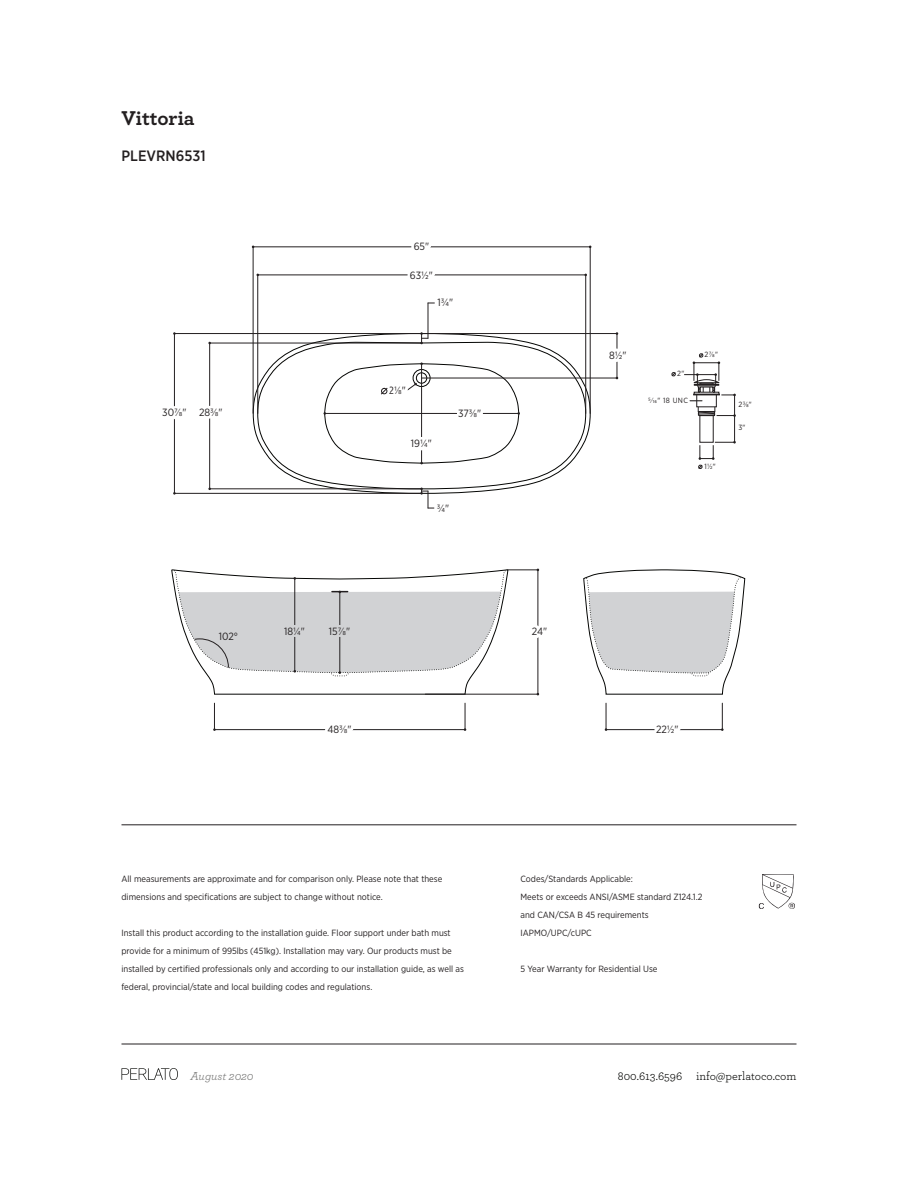
<style>
.page{position:relative;width:918px;height:1188px;background:#fff}
.page>*{position:absolute;margin:0;border:0;box-sizing:border-box;transform-origin:0 0}
.t1{font:700 21px "Archer";color:#231f20}
.t2{font:500 15px "Gotham Narrow";color:#231f20}
.t3{font:12px "Archer";color:#040503}
.t4{font:italic 12px "Archer";color:#777776}
.t5{font:10.5px "Gotham Narrow";color:#231f20}
.t6{font:9px/18px "Gotham Narrow";color:#231f20}
.t7{font:7.5px "Gotham Narrow";letter-spacing:.05em;color:#231f20}
</style>
<div class="page">
<svg style="left:759px;top:874px;width:36px;height:35px"></svg>
<hr style="left:122px;top:1044px;width:674px;height:1px;background:#231f20">
<svg style="left:122px;top:1068px;width:56px;height:12px"></svg>
<hr style="left:122px;top:825px;width:674px;height:1px;background:#231f20">
<svg style="left:253px;top:334px;width:338px;height:160px"></svg>
<svg style="left:583px;top:569px;width:162px;height:126px"></svg>
<hr style="left:253px;top:247px;width:1px;height:166px;background:#231f20">
<hr style="left:590px;top:247px;width:1px;height:166px;background:#231f20">
<hr style="left:253px;top:247px;width:337px;height:1px;background:#231f20">
<hr style="left:257px;top:275px;width:1px;height:138px;background:#231f20">
<hr style="left:258px;top:275px;width:328px;height:1px;background:#231f20">
<hr style="left:585px;top:275px;width:1px;height:138px;background:#231f20">
<hr style="left:174px;top:333px;width:248px;height:1px;background:#231f20">
<hr style="left:174px;top:334px;width:1px;height:159px;background:#231f20">
<hr style="left:210px;top:343px;width:212px;height:1px;background:#231f20">
<hr style="left:209px;top:343px;width:1px;height:146px;background:#231f20">
<hr style="left:174px;top:493px;width:248px;height:1px;background:#231f20">
<hr style="left:210px;top:489px;width:212px;height:1px;background:#231f20">
<hr style="left:428px;top:303px;width:1px;height:35px;background:#231f20">
<svg style="left:420px;top:332px;width:8px;height:12px"></svg>
<hr style="left:214px;top:729px;width:251px;height:1px;background:#231f20">
<svg style="left:213px;top:703px;width:3px;height:28px"></svg>
<svg style="left:464px;top:703px;width:2px;height:28px"></svg>
<hr style="left:425px;top:694px;width:113px;height:1px;background:#231f20">
<hr style="left:538px;top:570px;width:1px;height:124px;background:#231f20">
<hr style="left:508px;top:570px;width:30px;height:1px;background:#231f20">
<hr style="left:617px;top:334px;width:1px;height:44px;background:#231f20">
<hr style="left:422px;top:333px;width:195px;height:1px;background:#231f20">
<hr style="left:422px;top:378px;width:195px;height:1px;background:#231f20">
<hr style="left:606px;top:729px;width:116px;height:1px;background:#231f20">
<svg style="left:605px;top:703px;width:2px;height:28px"></svg>
<svg style="left:721px;top:703px;width:3px;height:28px"></svg>
<svg style="left:173px;top:402px;width:38px;height:23px"></svg>
<svg style="left:323px;top:362px;width:197px;height:102px"></svg>
<svg style="left:405px;top:246px;width:54px;height:68px"></svg>
<svg style="left:420px;top:488px;width:35px;height:21px"></svg>
<svg style="left:320px;top:729px;width:39px;height:2px"></svg>
<svg style="left:537px;top:610px;width:2px;height:33px"></svg>
<svg style="left:616px;top:343px;width:2px;height:24px"></svg>
<svg style="left:644px;top:729px;width:40px;height:2px"></svg>
<svg style="left:171px;top:569px;width:337px;height:126px"></svg>
<svg style="left:693px;top:353px;width:10px;height:11px"></svg>
<svg style="left:698px;top:457px;width:4px;height:12px"></svg>
<svg style="left:684px;top:373px;width:52px;height:71px"></svg>
<svg style="left:672px;top:372px;width:4px;height:4px"></svg>
<h1 class="t1" style="left:122px;top:101px;width:75px">Vittoria</h1>
<h2 class="t2" style="left:122px;top:146px;width:86px">PLEVRN6531</h2>
<p class="t5" style="left:414px;top:240px;width:17px">65"</p>
<p class="t5" style="left:410px;top:269px;width:25px">63½"</p>
<p class="t5" style="left:438px;top:295px;width:17px">1¾"</p>
<p class="t5" style="left:609px;top:349px;width:19px">8½"</p>
<p class="t7" style="left:705px;top:350px;width:15px">2⅞"</p>
<p class="t7" style="left:677px;top:369px;width:9px">2"</p>
<p class="t5" style="left:389px;top:384px;width:19px">2⅛"</p>
<p class="t5" style="left:162px;top:406px;width:26px">30⅞"</p>
<p class="t5" style="left:199px;top:406px;width:25px">28⅜"</p>
<p class="t5" style="left:458px;top:407px;width:25px">37⅜"</p>
<p class="t7" style="left:648px;top:395px;width:41px">5⁄16" 18 UNC</p>
<p class="t7" style="left:738px;top:399px;width:15px">2⅜"</p>
<p class="t7" style="left:738px;top:423px;width:9px">3"</p>
<p class="t5" style="left:411px;top:437px;width:22px">19¼"</p>
<p class="t7" style="left:704px;top:461px;width:13px">1½"</p>
<p class="t5" style="left:437px;top:502px;width:14px">¾"</p>
<p class="t5" style="left:219px;top:630px;width:21px">102°</p>
<p class="t5" style="left:284px;top:624px;width:22px">18¼"</p>
<p class="t5" style="left:329px;top:624px;width:23px">15⅞"</p>
<p class="t5" style="left:532px;top:625px;width:17px">24"</p>
<p class="t5" style="left:327px;top:723px;width:26px">48⅜"</p>
<p class="t5" style="left:656px;top:723px;width:24px">22½"</p>
<p class="t6" style="left:122px;top:870px;width:322px">All measurements are approximate and for comparison only. Please note that these dimensions and specifications are subject to change without notice.</p>
<p class="t6" style="left:122px;top:924px;width:344px">Install this product according to the installation guide. Floor support under bath must provide for a minimum of 995lbs (451kg). Installation may vary. Our products must be installed by certified professionals only and according to our installation guide, as well as federal, provincial/state and local building codes and regulations.</p>
<p class="t6" style="left:521px;top:870px;width:183px">Codes/Standards Applicable:<br>Meets or exceeds ANSI/ASME standard Z124.1.2 and CAN/CSA B 45 requirements<br>IAPMO/UPC/cUPC</p>
<p class="t6" style="left:521px;top:960px;width:138px">5 Year Warranty for Residential Use</p>
<h3 class="t4" style="left:191px;top:1067px;width:65px">August 2020</h3>
<h3 class="t3" style="left:618px;top:1068px;width:180px">800.613.6596 info@perlatoco.com</h3>
</div>
